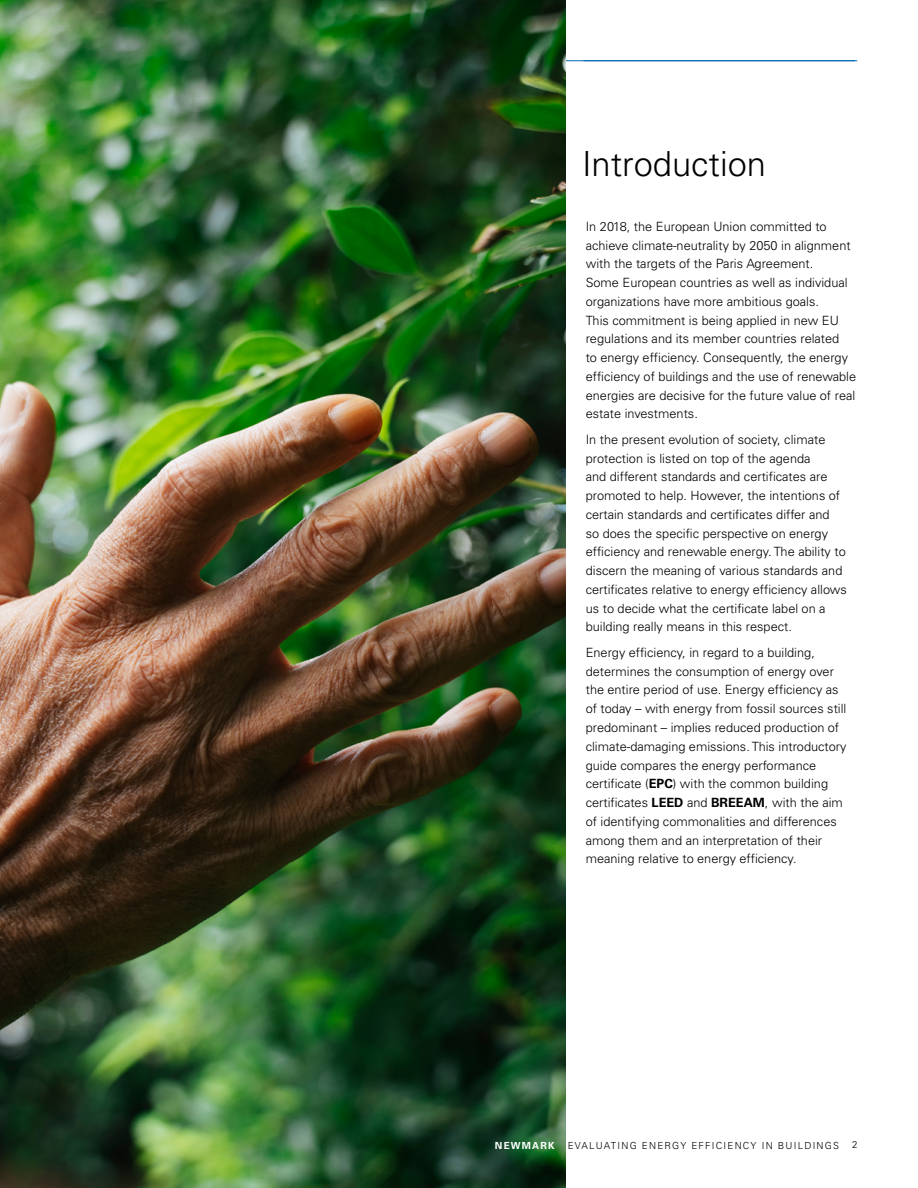
<style>
.page{position:relative;width:918px;height:1188px;background:#fff}
.page>*{position:absolute;margin:0;border:0;box-sizing:border-box;transform-origin:0 0}
.t1{font:300 34.5px "Univers LT Pro 45";color:#000}
.t2{font:300 12.75px/18.8px "Univers LT Pro 45";color:#000}
.t3{font:300 9.75px "Univers LT Pro 45";letter-spacing:.125em;color:#000}
.t4{font:700 9.75px "Univers LT Pro 65";letter-spacing:.125em;color:#fff}
.s1{font-family:"Univers LT Pro 65";font-weight:700}
</style>
<div class="page">
<hr style="left:61px;top:60px;width:796px;height:1px;background:#006bb7">
<img style="left:0;top:0;width:566px;height:1188px">
<h1 class="t1" style="left:582px;top:142px;width:186px">Introduction</h1>
<p class="t2" style="left:586px;top:217px;width:272px">In 2018, the European Union committed to achieve climate-neutrality by 2050 in alignment with the targets of the Paris Agreement.<br>Some European countries as well as individual organizations have more ambitious goals.<br>This commitment is being applied in new EU regulations and its member countries related<br>to energy efficiency. Consequently, the energy efficiency of buildings and the use of renewable energies are decisive for the future value of real estate investments.</p>
<p class="t2" style="left:586px;top:430px;width:263px">In the present evolution of society, climate protection is listed on top of the agenda<br>and different standards and certificates are promoted to help. However, the intentions of certain standards and certificates differ and<br>so does the specific perspective on energy efficiency and renewable energy. The ability to discern the meaning of various standards and certificates relative to energy efficiency allows us to decide what the certificate label on a building really means in this respect.</p>
<p class="t2" style="left:586px;top:643px;width:262px">Energy efficiency, in regard to a building, determines the consumption of energy over the entire period of use. Energy efficiency as of today – with energy from fossil sources still predominant – implies reduced production of climate-damaging emissions. This introductory guide compares the energy performance certificate (<span class="s1">EPC</span>) with the common building certificates <span class="s1">LEED</span> and <span class="s1">BREEAM</span>, with the aim of identifying commonalities and differences among them and an interpretation of their meaning relative to energy efficiency.</p>
<p class="t4" style="left:495px;top:1139px;width:61px">NEWMARK</p>
<p class="t3" style="left:568px;top:1139px;width:273px">EVALUATING ENERGY EFFICIENCY IN BUILDINGS</p>
<p class="t3" style="left:852px;top:1138px;width:7px">2</p>
</div>
